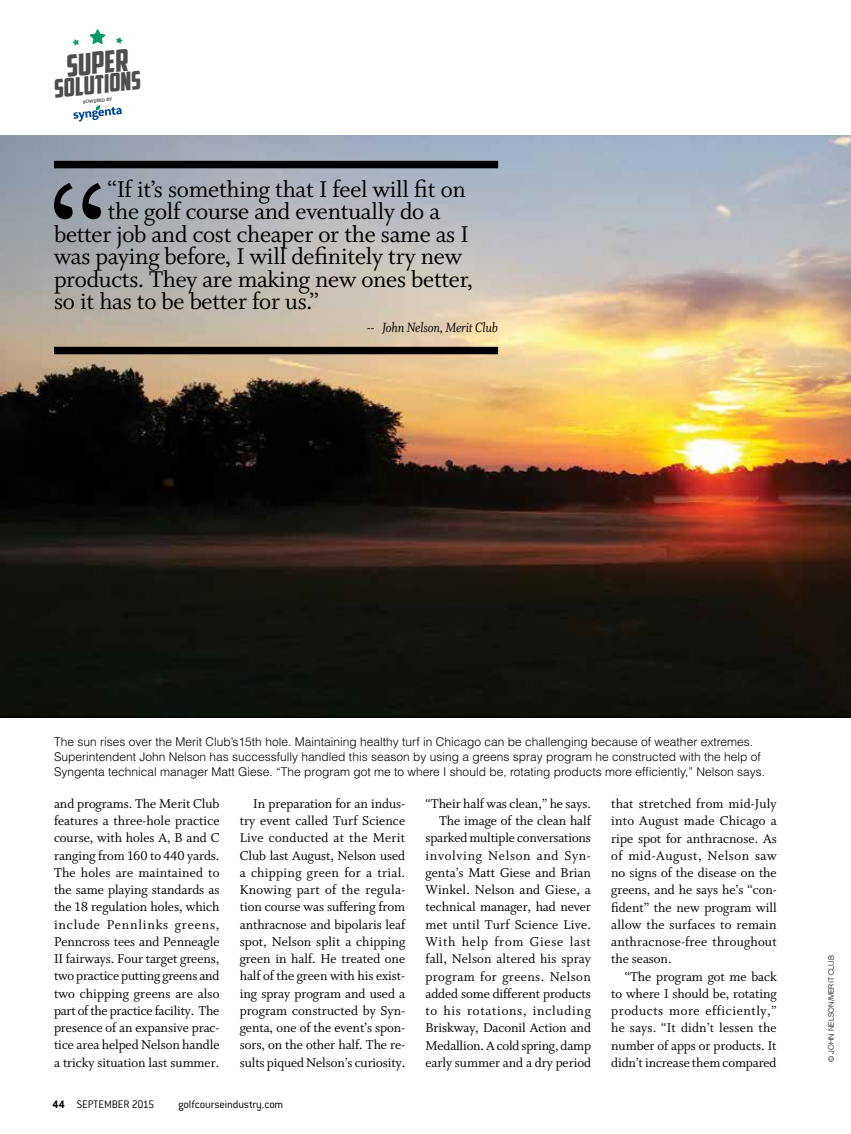
<style>
.page{position:relative;width:851px;height:1134px;background:#fff}
.page>*{position:absolute;margin:0;border:0;box-sizing:border-box;transform-origin:0 0}
.t1{font:30.3px "American Captain";color:#4e4e4e}
.t2{font:25.5px "Whitman Roman LF";letter-spacing:-.01em;color:#000}
.t3{font:25.5px "American Captain";color:#4e4e4e}
.t4{font:15px "Whitman Italic LF";letter-spacing:-.015em;color:#000;scale:.92 1}
.t5{font:14.25px/17.2px "Whitman Roman LF";letter-spacing:-.005em;color:#000;text-align:justify}
.t6{font:300 12px/15px "Helvetica";color:#000}
.t7{font:300 12px "Conduit ITC";letter-spacing:-.01em;color:#000}
.t8{font:300 7.5px "Helvetica";color:#000}
.t9{font:600 4.5px "Lubalin Graph";color:#4e4e4e}
.s1{font-weight:700}
</style>
<div class="page">
<img style="left:0;top:135px;width:850px;height:582px">
<div style="left:54px;top:161px;width:444px;height:7px;background:#000"></div>
<div style="left:54px;top:347px;width:444px;height:7px;background:#000"></div>
<svg style="left:54px;top:183px;width:47px;height:36px;background:#575c63"></svg>
<svg style="left:90px;top:29px;width:16px;height:15px"></svg>
<svg style="left:73px;top:39px;width:6px;height:7px"></svg>
<svg style="left:116px;top:37px;width:7px;height:7px"></svg>
<svg style="left:73px;top:105px;width:49px;height:17px"></svg>
<h1 class="t1" style="left:63px;top:48px;width:64px;rotate:-6deg">Super</h1>
<h2 class="t3" style="left:51px;top:74px;width:89px;rotate:-6deg">SOLUTIONS</h2>
<p class="t9" style="left:83px;top:99px;width:31px;rotate:-6deg">POWERED BY</p>
<h2 class="t2" style="left:107px;top:175px;width:360px">“If it’s something that I feel will fit on</h2>
<h2 class="t2" style="left:108px;top:197px;width:334px">the golf course and eventually do a</h2>
<h2 class="t2" style="left:54px;top:220px;width:416px">better job and cost cheaper or the same as I</h2>
<h2 class="t2" style="left:54px;top:242px;width:409px">was paying before, I will definitely try new</h2>
<h2 class="t2" style="left:54px;top:265px;width:421px">products. They are making new ones better,</h2>
<h2 class="t2" style="left:54px;top:287px;width:266px">so it has to be better for us.”</h2>
<p class="t4" style="left:367px;top:319px;width:144px">-- John Nelson, Merit Club</p>
<p class="t6" style="left:54px;top:734px;width:712px">The sun rises over the Merit Club’s15th hole. Maintaining healthy turf in Chicago can be challenging because of weather extremes.<br>Superintendent John Nelson has successfully handled this season by using a greens spray program he constructed with the help of<br>Syngenta technical manager Matt Giese. “The program got me to where I should be, rotating products more efficiently,” Nelson says.</p>
<p class="t5" style="left:54px;top:795px;width:167px">and programs. The Merit Club features a three-hole practice course, with holes A, B and C ranging from 160 to 440 yards.<br>The holes are maintained to the same playing standards as the 18 regulation holes, which include Pennlinks greens, Penncross tees and Penneagle II fairways. Four target greens, two practice putting greens and two chipping greens are also part of the practice facility. The presence of an expansive prac&shy;tice area helped Nelson handle a tricky situation last summer.</p>
<p class="t5" style="left:240px;top:795px;width:167px;text-indent:13px">In preparation for an indus&shy;try event called Turf Science Live conducted at the Merit Club last August, Nelson used a chipping green for a trial.<br>Knowing part of the regula&shy;tion course was suffering from anthracnose and bipolaris leaf spot, Nelson split a chipping green in half. He treated one half of the green with his exist&shy;ing spray program and used a program constructed by Syn&shy;genta, one of the event’s spon&shy;sors, on the other half. The re&shy;sults piqued Nelson’s curiosity.</p>
<p class="t5" style="left:425px;top:795px;width:167px;text-align:right">“Their half was clean,” he says.<br>The image of the clean half sparked multiple conversations involving Nelson and Syn&shy;genta’s Matt Giese and Brian<br>Winkel. Nelson and Giese, a technical manager, had never met until Turf Science Live.<br>With help from Giese last fall, Nelson altered his spray program for greens. Nelson added some different products to his rotations, including<br>Briskway, Daconil Action and<br>Medallion. A cold spring, damp early summer and a dry period</p>
<p class="t5" style="left:611px;top:795px;width:167px">that stretched from mid-July into August made Chicago a ripe spot for anthracnose. As of mid-August, Nelson saw no signs of the disease on the greens, and he says he’s “con&shy;fident” the new program will allow the surfaces to remain anthracnose-free throughout the season.</p>
<p class="t5" style="left:611px;top:968px;width:167px;text-indent:13px">“The program got me back to where I should be, rotating products more efficiently,” he says. “It didn’t lessen the number of apps or products. It didn’t increase them compared</p>
<p class="t7" style="left:52px;top:1098px;width:103px"><span class="s1">44</span> SEPTEMBER 2015</p>
<p class="t7" style="left:178px;top:1098px;width:107px">golfcourseindustry.com</p>
<p class="t8" style="left:826px;top:1062px;width:108px;rotate:-90deg">© JOHN NELSON/MERIT CLUB</p>
</div>
